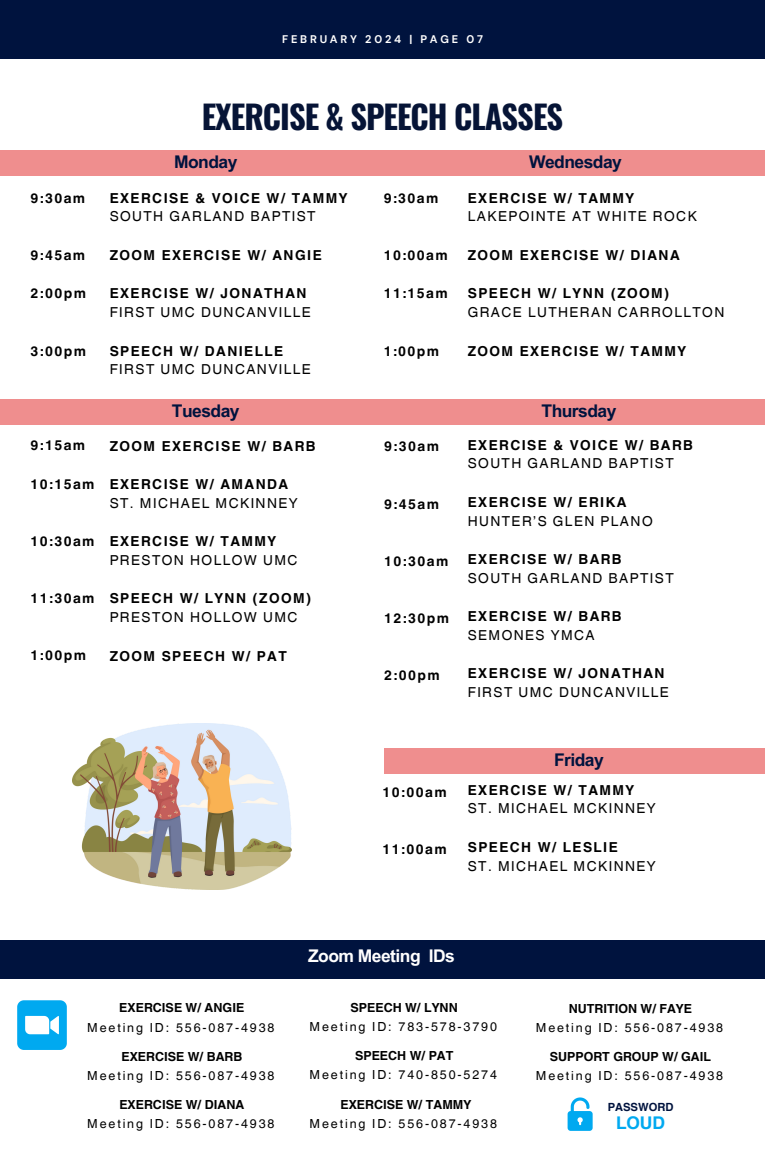
<style>
.page{position:relative;width:765px;height:1170px;background:#fff}
.page>*{position:absolute;margin:0;border:0;box-sizing:border-box;transform-origin:0 0}
.t1{font:700 32.5px "Oswald";letter-spacing:-.03em;color:#061436}
.t2{font:700 17.5px "Arial MT Pro";letter-spacing:-.03em;color:#00133e}
.t3{font:700 17.5px "Arial MT Pro";letter-spacing:-.03em;color:#fff}
.t4{font:700 17.5px "Helvetica World";color:#01a9f0}
.t5{font:700 13.75px "Helvetica World";letter-spacing:.105em;color:#000}
.t6{font:13.75px "Helvetica World";letter-spacing:.105em;color:#000}
.t7{font:12.5px "Helvetica World";letter-spacing:.15em;color:#000}
.t8{font:700 12.5px "Helvetica World";color:#000}
.t9{font:700 11.25px "Helvetica World";color:#00133e}
.t10{font:700 11.12px "DM Sans";letter-spacing:.25em;color:#fff}
</style>
<div class="page">
<svg style="left:17px;top:1000px;width:50px;height:50px"></svg>
<svg style="left:568px;top:1097px;width:25px;height:34px"></svg>
<div style="left:0;top:150px;width:765px;height:25px;background:#ef8e8e"></div>
<div style="left:0;top:400px;width:765px;height:25px;background:#ef8e8e"></div>
<div style="left:0;top:940px;width:765px;height:39px;background:#00133e"></div>
<div style="left:384px;top:748px;width:381px;height:26px;background:#ef8e8e"></div>
<img style="left:72px;top:724px;width:220px;height:166px">
<div style="left:0;top:0;width:765px;height:59px;background:#00133e"></div>
<p class="t10" style="left:282px;top:32px;width:202px">FEBRUARY 2024 | PAGE 07</p>
<h1 class="t1" style="left:202px;top:92px;width:363px">EXERCISE &amp; SPEECH CLASSES</h1>
<p class="t5" style="left:30px;top:187px;width:56px">9:30am</p>
<p class="t5" style="left:30px;top:244px;width:56px">9:45am</p>
<p class="t5" style="left:30px;top:282px;width:57px">2:00pm</p>
<p class="t5" style="left:30px;top:339px;width:57px">3:00pm</p>
<p class="t5" style="left:30px;top:434px;width:56px">9:15am</p>
<p class="t5" style="left:30px;top:473px;width:66px">10:15am</p>
<p class="t5" style="left:30px;top:530px;width:66px">10:30am</p>
<p class="t5" style="left:30px;top:587px;width:66px">11:30am</p>
<p class="t5" style="left:30px;top:644px;width:57px">1:00pm</p>
<p class="t2" style="left:174px;top:155px;width:65px">Monday</p>
<p class="t2" style="left:529px;top:155px;width:94px">Wednesday</p>
<p class="t5" style="left:110px;top:187px;width:239px">EXERCISE &amp; VOICE W/ TAMMY</p>
<p class="t6" style="left:110px;top:209px;width:207px">SOUTH GARLAND BAPTIST</p>
<p class="t5" style="left:110px;top:244px;width:214px">ZOOM EXERCISE W/ ANGIE</p>
<p class="t5" style="left:110px;top:282px;width:198px">EXERCISE W/ JONATHAN</p>
<p class="t6" style="left:110px;top:304px;width:203px">FIRST UMC DUNCANVILLE</p>
<p class="t5" style="left:110px;top:339px;width:175px">SPEECH W/ DANIELLE</p>
<p class="t6" style="left:110px;top:361px;width:203px">FIRST UMC DUNCANVILLE</p>
<p class="t2" style="left:172px;top:405px;width:69px">Tuesday</p>
<p class="t5" style="left:110px;top:435px;width:207px">ZOOM EXERCISE W/ BARB</p>
<p class="t5" style="left:110px;top:473px;width:180px">EXERCISE W/ AMANDA</p>
<p class="t6" style="left:110px;top:495px;width:190px">ST. MICHAEL MCKINNEY</p>
<p class="t5" style="left:110px;top:530px;width:168px">EXERCISE W/ TAMMY</p>
<p class="t6" style="left:110px;top:552px;width:189px">PRESTON HOLLOW UMC</p>
<p class="t5" style="left:110px;top:587px;width:203px">SPEECH W/ LYNN (ZOOM)</p>
<p class="t6" style="left:110px;top:609px;width:189px">PRESTON HOLLOW UMC</p>
<p class="t5" style="left:110px;top:645px;width:179px">ZOOM SPEECH W/ PAT</p>
<p class="t5" style="left:384px;top:187px;width:56px">9:30am</p>
<p class="t5" style="left:384px;top:244px;width:66px">10:00am</p>
<p class="t5" style="left:384px;top:282px;width:66px">11:15am</p>
<p class="t5" style="left:384px;top:339px;width:57px">1:00pm</p>
<p class="t5" style="left:384px;top:435px;width:56px">9:30am</p>
<p class="t5" style="left:384px;top:493px;width:56px">9:45am</p>
<p class="t5" style="left:384px;top:550px;width:66px">10:30am</p>
<p class="t5" style="left:384px;top:607px;width:66px">12:30pm</p>
<p class="t5" style="left:384px;top:664px;width:57px">2:00pm</p>
<p class="t5" style="left:468px;top:187px;width:168px">EXERCISE W/ TAMMY</p>
<p class="t6" style="left:468px;top:209px;width:231px">LAKEPOINTE AT WHITE ROCK</p>
<p class="t5" style="left:468px;top:244px;width:213px">ZOOM EXERCISE W/ DIANA</p>
<p class="t5" style="left:468px;top:282px;width:203px">SPEECH W/ LYNN (ZOOM)</p>
<p class="t6" style="left:468px;top:304px;width:258px">GRACE LUTHERAN CARROLLTON</p>
<p class="t5" style="left:468px;top:339px;width:220px">ZOOM EXERCISE W/ TAMMY</p>
<p class="t2" style="left:542px;top:405px;width:76px">Thursday</p>
<p class="t5" style="left:468px;top:434px;width:227px">EXERCISE &amp; VOICE W/ BARB</p>
<p class="t6" style="left:468px;top:456px;width:207px">SOUTH GARLAND BAPTIST</p>
<p class="t5" style="left:468px;top:491px;width:160px">EXERCISE W/ ERIKA</p>
<p class="t6" style="left:468px;top:513px;width:186px">HUNTER’S GLEN PLANO</p>
<p class="t5" style="left:468px;top:548px;width:155px">EXERCISE W/ BARB</p>
<p class="t6" style="left:468px;top:570px;width:207px">SOUTH GARLAND BAPTIST</p>
<p class="t5" style="left:468px;top:605px;width:155px">EXERCISE W/ BARB</p>
<p class="t6" style="left:468px;top:627px;width:129px">SEMONES YMCA</p>
<p class="t5" style="left:468px;top:662px;width:198px">EXERCISE W/ JONATHAN</p>
<p class="t6" style="left:468px;top:684px;width:203px">FIRST UMC DUNCANVILLE</p>
<p class="t5" style="left:383px;top:780px;width:66px">10:00am</p>
<p class="t5" style="left:383px;top:838px;width:66px">11:00am</p>
<p class="t2" style="left:554px;top:753px;width:51px">Friday</p>
<p class="t5" style="left:468px;top:779px;width:168px">EXERCISE W/ TAMMY</p>
<p class="t6" style="left:468px;top:801px;width:190px">ST. MICHAEL MCKINNEY</p>
<p class="t5" style="left:468px;top:836px;width:152px">SPEECH W/ LESLIE</p>
<p class="t6" style="left:468px;top:858px;width:190px">ST. MICHAEL MCKINNEY</p>
<p class="t3" style="left:308px;top:950px;width:148px">Zoom Meeting IDs</p>
<p class="t8" style="left:119px;top:998px;width:127px">EXERCISE W/ ANGIE</p>
<p class="t7" style="left:87px;top:1020px;width:189px">Meeting ID: 556-087-4938</p>
<p class="t8" style="left:122px;top:1046px;width:122px">EXERCISE W/ BARB</p>
<p class="t7" style="left:87px;top:1068px;width:189px">Meeting ID: 556-087-4938</p>
<p class="t8" style="left:119px;top:1095px;width:126px">EXERCISE W/ DIANA</p>
<p class="t7" style="left:87px;top:1117px;width:189px">Meeting ID: 556-087-4938</p>
<p class="t8" style="left:351px;top:997px;width:109px">SPEECH W/ LYNN</p>
<p class="t7" style="left:310px;top:1019px;width:189px">Meeting ID: 783-578-3790</p>
<p class="t8" style="left:355px;top:1045px;width:100px">SPEECH W/ PAT</p>
<p class="t7" style="left:310px;top:1068px;width:189px">Meeting ID: 740-850-5274</p>
<p class="t8" style="left:340px;top:1094px;width:132px">EXERCISE W/ TAMMY</p>
<p class="t7" style="left:310px;top:1116px;width:189px">Meeting ID: 556-087-4938</p>
<p class="t8" style="left:569px;top:998px;width:125px">NUTRITION W/ FAYE</p>
<p class="t7" style="left:536px;top:1020px;width:189px">Meeting ID: 556-087-4938</p>
<p class="t8" style="left:550px;top:1046px;width:163px">SUPPORT GROUP W/ GAIL</p>
<p class="t7" style="left:536px;top:1069px;width:189px">Meeting ID: 556-087-4938</p>
<p class="t9" style="left:608px;top:1098px;width:67px">PASSWORD</p>
<p class="t4" style="left:616px;top:1108px;width:51px">LOUD</p>
</div>
